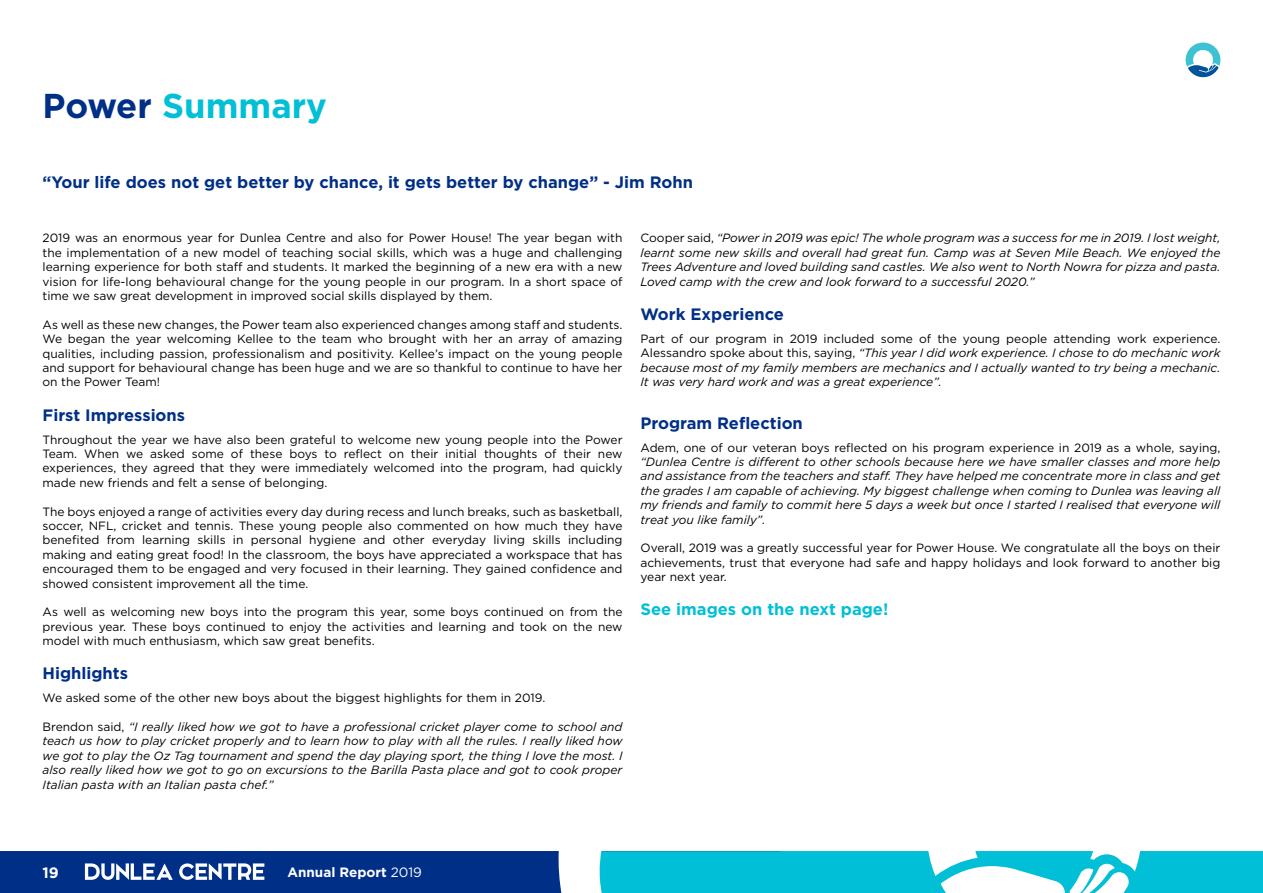
<style>
.page{position:relative;width:1263px;height:893px;background:#fff}
.page>*{position:absolute;margin:0;border:0;box-sizing:border-box;transform-origin:0 0}
.t1{font:700 34.5px "Gotham HTF";color:#00bfd6}
.t2{font:700 16.5px "Gotham HTF";color:#002f87}
.t3{font:700 16.5px "Gotham HTF";color:#00bfd6}
.t4{font:700 15px "Gotham HTF";color:#fff}
.t5{font:700 13.5px "Gotham HTF";color:#fff}
.t6{font:12px/14.4px "Gotham HTF";color:#000;text-align:justify}
.t7{font:italic 12px/14.4px "Gotham HTF";color:#000;text-align:justify}
.s1{color:#002f87}
.s2{font-style:normal}
.s3{font-weight:400}
</style>
<div class="page">
<div style="left:623px;top:851px;width:640px;height:42px;background:#00bfd6"></div>
<svg style="left:0;top:851px;width:623px;height:42px;background:#1e4d98"></svg>
<svg style="left:927px;top:851px;width:214px;height:42px"></svg>
<svg style="left:1185px;top:43px;width:35px;height:34px"></svg>
<h1 class="t1" style="left:43px;top:86px;width:286px"><span class="s1">Power</span> Summary</h1>
<h2 class="t2" style="left:43px;top:173px;width:652px">“Your life does not get better by chance, it gets better by change” - Jim Rohn</h2>
<p class="t6" style="left:43px;top:231px;width:581px">2019 was an enormous year for Dunlea Centre and also for Power House! The year began with the implementation of a new model of teaching social skills, which was a huge and challenging learning experience for both staff and students. It marked the beginning of a new era with a new vision for life-long behavioural change for the young people in our program. In a short space of time we saw great development in improved social skills displayed by them.</p>
<p class="t6" style="left:43px;top:317px;width:581px">As well as these new changes, the Power team also experienced changes among staff and students.<br>We began the year welcoming Kellee to the team who brought with her an array of amazing qualities, including passion, professionalism and positivity. Kellee’s impact on the young people and support for behavioural change has been huge and we are so thankful to continue to have her on the Power Team!</p>
<h2 class="t2" style="left:43px;top:405px;width:144px">First Impressions</h2>
<p class="t6" style="left:43px;top:432px;width:581px">Throughout the year we have also been grateful to welcome new young people into the Power Team. When we asked some of these boys to reflect on their initial thoughts of their new experiences, they agreed that they were immediately welcomed into the program, had quickly made new friends and felt a sense of belonging.</p>
<p class="t6" style="left:43px;top:504px;width:581px">The boys enjoyed a range of activities every day during recess and lunch breaks, such as basketball, soccer, NFL, cricket and tennis. These young people also commented on how much they have benefited from learning skills in personal hygiene and other everyday living skills including making and eating great food! In the classroom, the boys have appreciated a workspace that has encouraged them to be engaged and very focused in their learning. They gained confidence and showed consistent improvement all the time.</p>
<p class="t6" style="left:43px;top:605px;width:581px">As well as welcoming new boys into the program this year, some boys continued on from the previous year. These boys continued to enjoy the activities and learning and took on the new model with much enthusiasm, which saw great benefits.</p>
<h2 class="t2" style="left:43px;top:664px;width:87px">Highlights</h2>
<p class="t6" style="left:43px;top:691px;width:504px">We asked some of the other new boys about the biggest highlights for them in 2019.</p>
<p class="t7" style="left:43px;top:720px;width:581px"><span class="s2">Brendon said,</span> “I really liked how we got to have a professional cricket player come to school and teach us how to play cricket properly and to learn how to play with all the rules. I really liked how we got to play the Oz Tag tournament and spend the day playing sport, the thing I love the most. I also really liked how we got to go on excursions to the Barilla Pasta place and got to cook proper Italian pasta with an Italian pasta chef.”</p>
<p class="t7" style="left:640px;top:231px;width:581px"><span class="s2">Cooper said,</span> “Power in 2019 was epic! The whole program was a success for me in 2019. I lost weight, learnt some new skills and overall had great fun. Camp was at Seven Mile Beach. We enjoyed the Trees Adventure and loved building sand castles. We also went to North Nowra for pizza and pasta.<br>Loved camp with the crew and look forward to a successful 2020.”</p>
<h2 class="t2" style="left:640px;top:304px;width:145px">Work Experience</h2>
<p class="t7" style="left:640px;top:331px;width:581px"><span class="s2">Part of our program in 2019 included some of the young people attending work experience.<br>Alessandro spoke about this, saying,</span> “This year I did work experience. I chose to do mechanic work because most of my family members are mechanics and I actually wanted to try being a mechanic.<br>It was very hard work and was a great experience”.</p>
<h2 class="t2" style="left:640px;top:413px;width:164px">Program Reflection</h2>
<p class="t6" style="left:640px;top:440px;width:581px">Adem, one of our veteran boys reflected on his program experience in 2019 as a whole, saying,</p>
<p class="t7" style="left:640px;top:454px;width:581px">“Dunlea Centre is different to other schools because here we have smaller classes and more help and assistance from the teachers and staff. They have helped me concentrate more in class and get the grades I am capable of achieving. My biggest challenge when coming to Dunlea was leaving all my friends and family to commit here 5 days a week but once I started I realised that everyone will treat you like family”.</p>
<p class="t6" style="left:640px;top:541px;width:581px">Overall, 2019 was a greatly successful year for Power House. We congratulate all the boys on their achievements, trust that everyone had safe and happy holidays and look forward to another big year next year.</p>
<h2 class="t3" style="left:640px;top:600px;width:249px">See images on the next page!</h2>
<p class="t4" style="left:42px;top:864px;width:18px">19</p>
<p class="t5" style="left:287px;top:864px;width:136px">Annual Report <span class="s3">2019</span></p>
</div>
